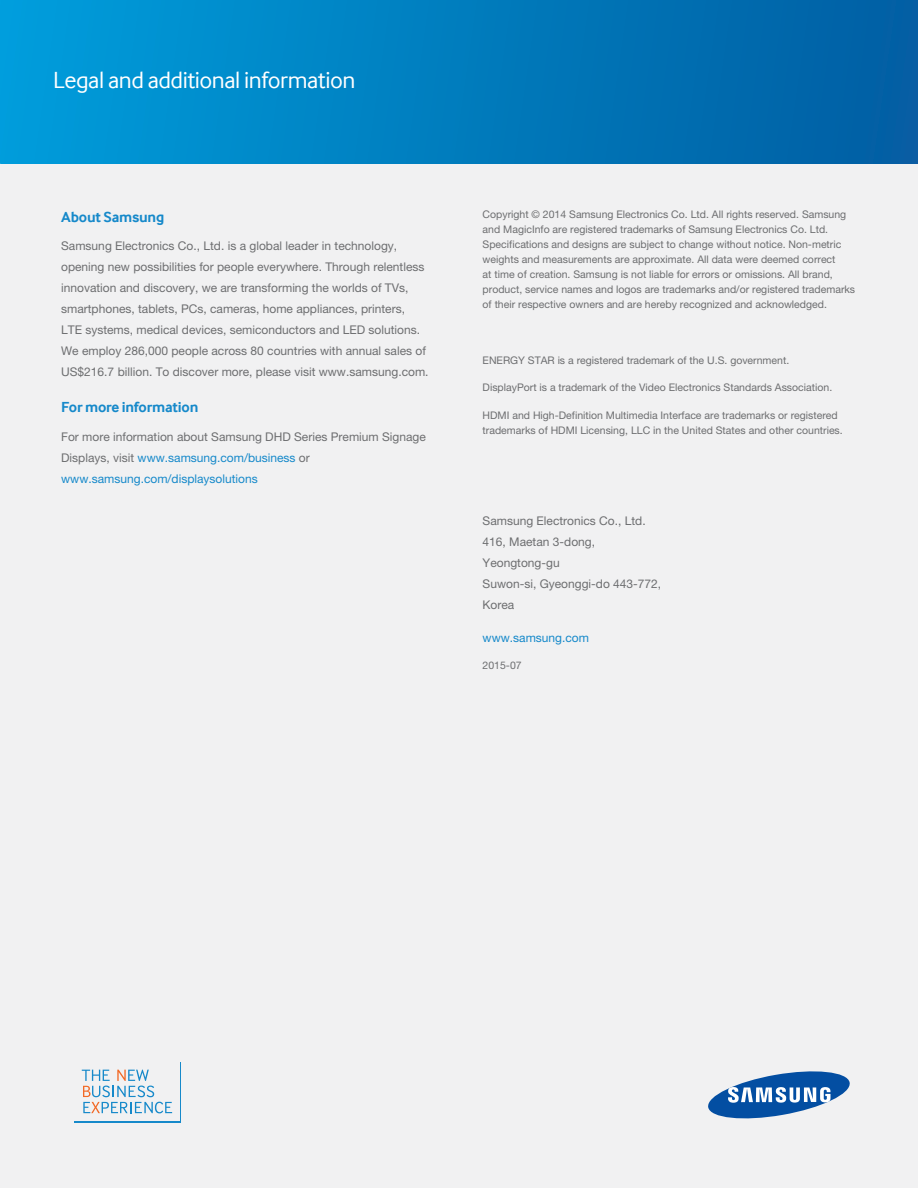
<style>
.page{position:relative;width:918px;height:1188px;background:#fff}
.page>*{position:absolute;margin:0;border:0;box-sizing:border-box;transform-origin:0 0}
.t1{font:24px "Samsung Inter Face";letter-spacing:-.02em;color:#fff}
.t2{font:700 15px "Samsung Inter Face";letter-spacing:-.015em;color:#1689ca}
.t3{font:12px/21px "Helvetica Neue LT Pro";color:#6d6e70}
.t4{font:12px "Helvetica Neue LT Pro";color:#1689ca}
.t5{font:10.5px/15px "Helvetica Neue LT Pro";color:#6d6e70}
.s1{color:#1689ca}
</style>
<div class="page">
<div style="left:0;top:160px;width:918px;height:1028px;background:#f1f1f2"></div>
<svg style="left:0;top:0;width:918px;height:164px;background:#007dbe"></svg>
<svg style="left:82px;top:1070px;width:90px;height:43px"></svg>
<hr style="left:181px;top:1062px;width:1px;height:61px;background:#1689ca">
<hr style="left:74px;top:1121px;width:107px;height:2px;background:#1689ca">
<svg style="left:708px;top:1071px;width:142px;height:48px"></svg>
<h1 class="t1" style="left:53px;top:65px;width:304px">Legal and additional information</h1>
<h2 class="t2" style="left:61px;top:207px;width:105px">About Samsung</h2>
<p class="t3" style="left:61px;top:237px;width:369px">Samsung Electronics Co., Ltd. is a global leader in technology, opening new possibilities for people everywhere. Through relentless innovation and discovery, we are transforming the worlds of TVs, smartphones, tablets, PCs, cameras, home appliances, printers, LTE systems, medical devices, semiconductors and LED solutions.<br>We employ 286,000 people across 80 countries with annual sales of US$216.7 billion. To discover more, please visit www.samsung.com.</p>
<h2 class="t2" style="left:61px;top:398px;width:139px">For more information</h2>
<p class="t3" style="left:61px;top:428px;width:366px">For more information about Samsung DHD Series Premium Signage<br>Displays, visit <span class="s1">www.samsung.com/business</span> or <span class="s1">www.samsung.com/displaysolutions</span></p>
<p class="t5" style="left:483px;top:208px;width:374px">Copyright © 2014 Samsung Electronics Co. Ltd. All rights reserved. Samsung and MagicInfo are registered trademarks of Samsung Electronics Co. Ltd.<br>Specifications and designs are subject to change without notice. Non-metric weights and measurements are approximate. All data were deemed correct<br>at time of creation. Samsung is not liable for errors or omissions. All brand, product, service names and logos are trademarks and/or registered trademarks of their respective owners and are hereby recognized and acknowledged.</p>
<p class="t5" style="left:483px;top:354px;width:308px">ENERGY STAR is a registered trademark of the U.S. government.</p>
<p class="t5" style="left:483px;top:381px;width:351px">DisplayPort is a trademark of the Video Electronics Standards Association.</p>
<p class="t5" style="left:483px;top:409px;width:362px">HDMI and High-Definition Multimedia Interface are trademarks or registered trademarks of HDMI Licensing, LLC in the United States and other countries.</p>
<p class="t3" style="left:483px;top:511px;width:180px">Samsung Electronics Co., Ltd.<br>416, Maetan 3-dong,<br>Yeongtong-gu<br>Suwon-si, Gyeonggi-do 443-772,<br>Korea</p>
<p class="t4" style="left:483px;top:634px;width:108px">www.samsung.com</p>
<p class="t5" style="left:483px;top:659px;width:41px">2015-07</p>
</div>
